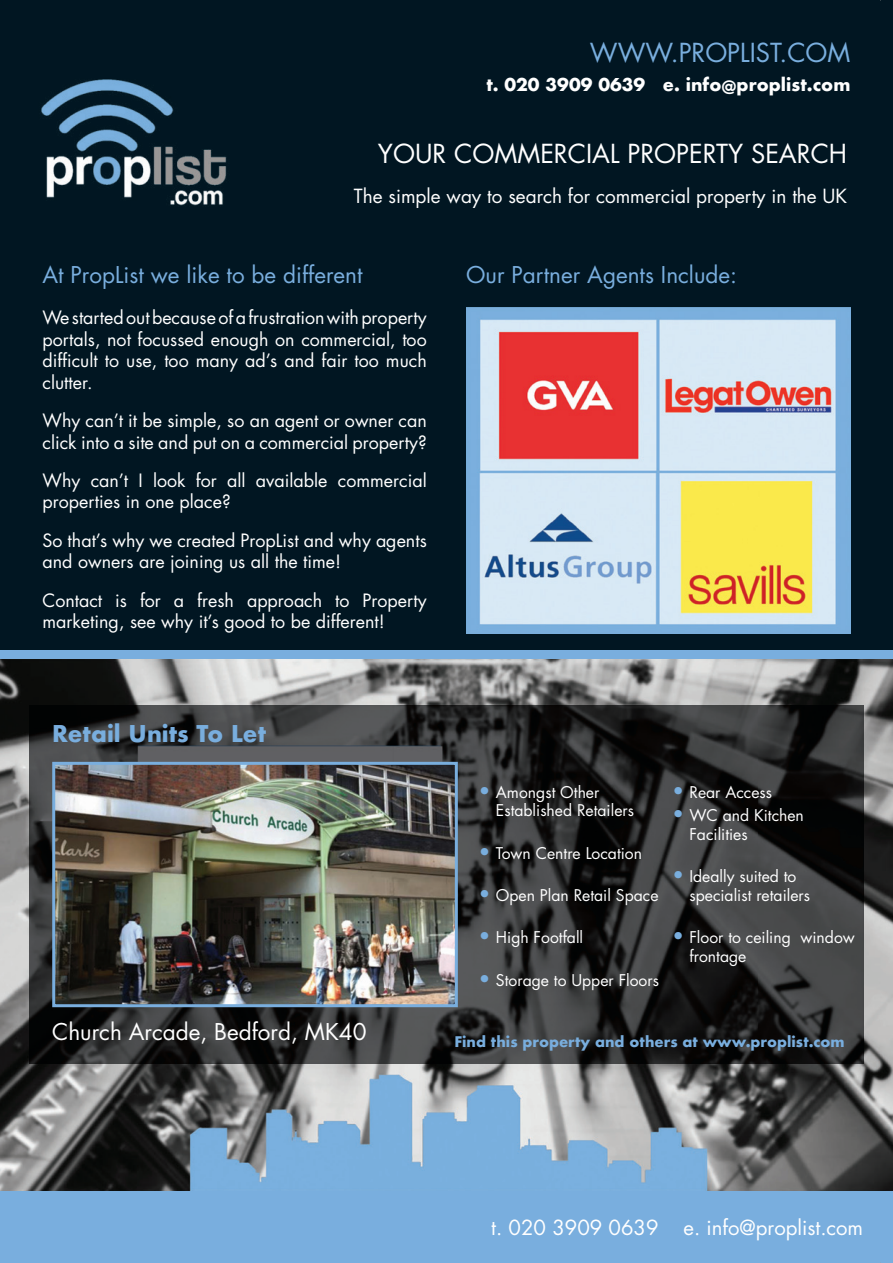
<style>
.page{position:relative;width:893px;height:1263px;background:#011622}
.page>*{position:absolute;margin:0;border:0;box-sizing:border-box;transform-origin:0 0}
.t1{font:25.5px "Futura";color:#fff}
.t2{font:25.5px "Futura";color:#79aede}
.t3{font:22.5px "Futura";color:#79aede}
.t4{font:22.5px "Futura";color:#fff}
.t5{font:700 22.5px "Futura";color:#79aede}
.t6{font:20.25px "Futura";color:#fff}
.t7{font:18.9px "Futura";color:#fff}
.t8{font:17.85px/21.5px "Futura";color:#fff}
.t9{font:700 17.25px "Futura";color:#fff}
.t10{font:15.75px/18.9px "Futura";color:#fff}
.t11{font:700 14.25px "Futura";color:#79aede}
.s1{font-size:19.5px;color:#79aede}
</style>
<div class="page">
<img style="left:0;top:659px;width:893px;height:533px">
<div style="left:0;top:1192px;width:893px;height:71px;background:#79aede"></div>
<div style="left:0;top:651px;width:893px;height:8px;background:#79aede"></div>
<img style="left:41px;top:79px;width:186px;height:127px">
<img style="left:466px;top:307px;width:384px;height:327px">
<img style="left:30px;top:706px;width:833px;height:357px">
<img style="left:56px;top:766px;width:398px;height:237px">
<div style="left:52px;top:762px;width:406px;height:245px;border:3px solid #79aede"></div>
<h1 class="t2" style="left:590px;top:37px;width:262px">WWW.PROPLIST.COM</h1>
<p class="t9" style="left:486px;top:73px;width:366px">t. 020 3909 0639 e. info@proplist.com</p>
<h1 class="t1" style="left:378px;top:138px;width:471px">YOUR COMMERCIAL PROPERTY SEARCH</h1>
<p class="t7" style="left:354px;top:184px;width:495px">The simple way to search for commercial property in the UK</p>
<p class="t3" style="left:43px;top:260px;width:322px">At PropList we like to be different</p>
<p class="t3" style="left:466px;top:260px;width:272px">Our Partner Agents Include:</p>
<p class="t8" style="left:43px;top:307px;width:386px;text-align:justify">We started out because of a frustration with property portals, not focussed enough on commercial, too difficult to use, too many ad’s and fair too much clutter.</p>
<p class="t8" style="left:43px;top:410px;width:386px">Why can’t it be simple, so an agent or owner can click into a site and put on a commercial property?</p>
<p class="t8" style="left:43px;top:470px;width:386px">Why can’t I look for all available commercial properties in one place?</p>
<p class="t8" style="left:43px;top:530px;width:386px">So that’s why we created PropList and why agents and owners are joining us all the time!</p>
<p class="t8" style="left:43px;top:590px;width:386px">Contact is for a fresh approach to Property marketing, see why it’s good to be different!</p>
<p class="t5" style="left:52px;top:717px;width:215px">Retail Units To Let</p>
<p class="t4" style="left:52px;top:1017px;width:316px">Church Arcade, Bedford, MK40</p>
<p class="t10" style="left:496px;top:782px;width:140px;text-indent:-17px"><span class="s1">•</span> Amongst Other<br>Established Retailers</p>
<p class="t10" style="left:479px;top:844px;width:165px"><span class="s1">•</span> Town Centre Location</p>
<p class="t10" style="left:479px;top:886px;width:181px"><span class="s1">•</span> Open Plan Retail Space</p>
<p class="t10" style="left:479px;top:928px;width:106px"><span class="s1">•</span> High Footfall</p>
<p class="t10" style="left:479px;top:970px;width:182px"><span class="s1">•</span> Storage to Upper Floors</p>
<p class="t10" style="left:672px;top:782px;width:101px"><span class="s1">•</span> Rear Access</p>
<p class="t10" style="left:689px;top:806px;width:116px;text-indent:-17px"><span class="s1">•</span> WC and Kitchen<br>Facilities</p>
<p class="t10" style="left:689px;top:867px;width:122px;text-indent:-17px"><span class="s1">•</span> Ideally suited to specialist retailers</p>
<p class="t10" style="left:689px;top:928px;width:167px;text-indent:-17px"><span class="s1">•</span> Floor to ceiling window frontage</p>
<p class="t11" style="left:454px;top:1031px;width:392px">Find this property and others at www.proplist.com</p>
<p class="t6" style="left:491px;top:1215px;width:373px">t. 020 3909 0639 e. info@proplist.com</p>
</div>
